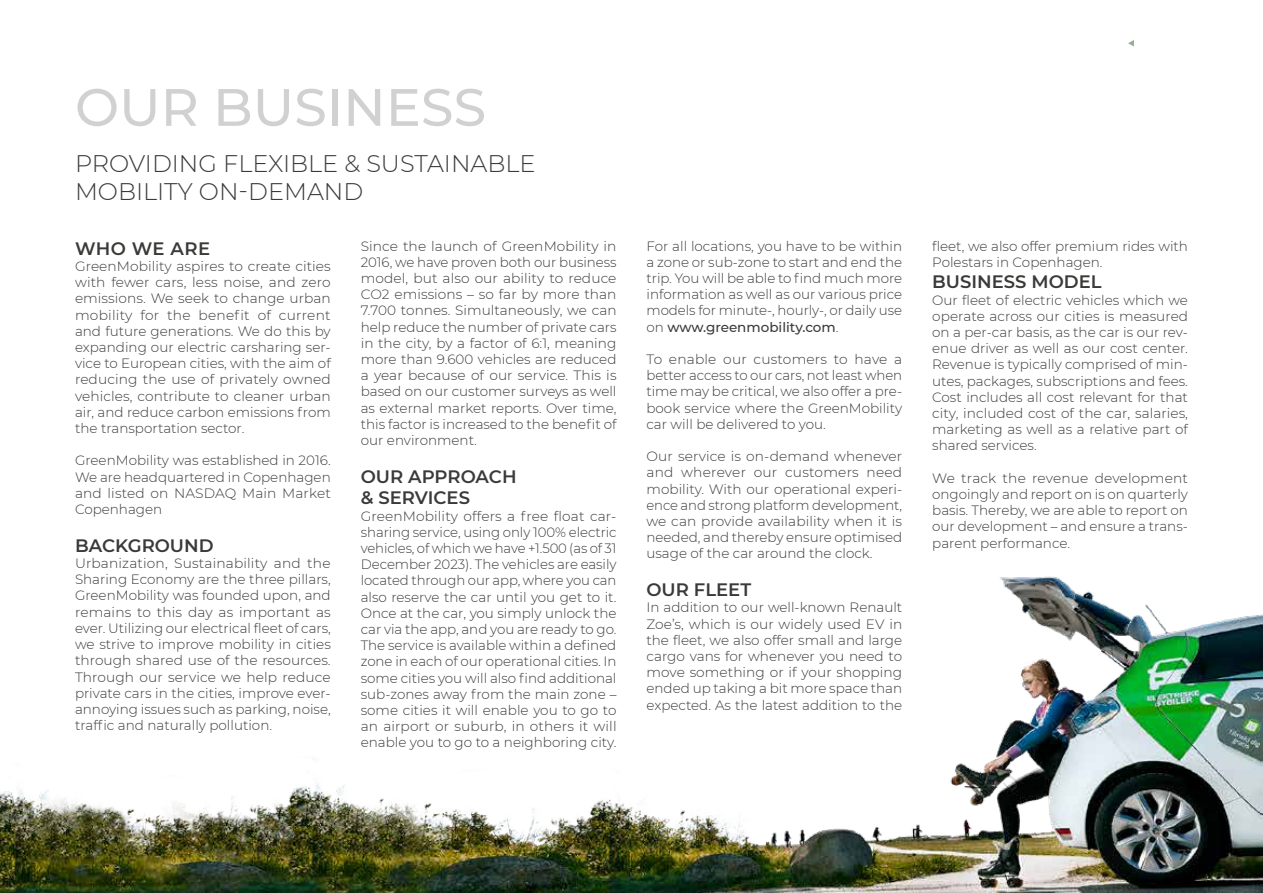
<style>
.page{position:relative;width:1263px;height:893px;background:#fff}
.page>*{position:absolute;margin:0;border:0;box-sizing:border-box;transform-origin:0 0}
.t1{font:500 52.5px "Montserrat";color:#d2d1d1}
.t2{font:300 24px/28.8px "Montserrat";color:#3a3a39}
.t3{font:600 18px/21.6px "Montserrat";color:#3a3a39}
.t4{font:500 15px "Montserrat";color:#3a3a39}
.t5{font:300 13.5px/16.2px "Montserrat";color:#3a3a39;text-align:justify}
.s1{font-weight:500}
</style>
<div class="page">
<img style="left:0;top:576px;width:1263px;height:317px">
<svg style="left:1128px;top:40px;width:6px;height:7px"></svg>
<h1 class="t1" style="left:75px;top:71px;width:413px">OUR BUSINESS</h1>
<h2 class="t2" style="left:75px;top:148px;width:462px">PROVIDING FLEXIBLE &amp; SUSTAINABLE<br>MOBILITY ON-DEMAND</h2>
<h3 class="t3" style="left:75px;top:237px;width:137px">WHO WE ARE</h3>
<p class="t5" style="left:75px;top:258px;width:257px">GreenMobility aspires to create cities with fewer cars, less noise, and zero emissions. We seek to change urban mobility for the benefit of current and future generations. We do this by expanding our electric carsharing ser&shy;vice to European cities, with the aim of reducing the use of privately owned vehicles, contribute to cleaner urban air, and reduce carbon emissions from the transportation sector.</p>
<p class="t5" style="left:75px;top:452px;width:257px">GreenMobility was established in 2016.<br>We are headquartered in Copenhagen and listed on NASDAQ Main Market Copenhagen</p>
<h3 class="t3" style="left:75px;top:534px;width:140px">BACKGROUND</h3>
<p class="t5" style="left:75px;top:555px;width:257px">Urbanization, Sustainability and the Sharing Economy are the three pillars, GreenMobility was founded upon, and remains to this day as important as ever. Utilizing our electrical fleet of cars, we strive to improve mobility in cities through shared use of the resources.<br>Through our service we help reduce private cars in the cities, improve ever&shy;annoying issues such as parking, noise, traffic and naturally pollution.</p>
<p class="t5" style="left:361px;top:237px;width:257px">Since the launch of GreenMobility in 2016, we have proven both our business model, but also our ability to reduce CO2 emissions – so far by more than 7.700 tonnes. Simultaneously, we can help reduce the number of private cars in the city, by a factor of 6:1, meaning more than 9.600 vehicles are reduced a year because of our service. This is based on our customer surveys as well as external market reports. Over time, this factor is increased to the benefit of our environment.</p>
<h3 class="t3" style="left:361px;top:465px;width:157px">OUR APPROACH &amp; SERVICES</h3>
<p class="t5" style="left:361px;top:507px;width:257px">GreenMobility offers a free float car&shy;sharing service, using only 100% electric vehicles, of which we have +1.500 (as of 31<br>December 2023). The vehicles are easily located through our app, where you can also reserve the car until you get to it.<br>Once at the car, you simply unlock the car via the app, and you are ready to go.<br>The service is available within a defined zone in each of our operational cities. In some cities you will also find additional sub-zones away from the main zone – some cities it will enable you to go to an airport or suburb, in others it will enable you to go to a neighboring city.</p>
<p class="t5" style="left:646px;top:237px;width:257px">For all locations, you have to be within a zone or sub-zone to start and end the trip. You will be able to find much more information as well as our various price models for minute-, hourly-, or daily use on <span class="s1">www.greenmobility.com</span>.</p>
<p class="t5" style="left:646px;top:351px;width:257px">To enable our customers to have a better access to our cars, not least when time may be critical, we also offer a pre&shy;book service where the GreenMobility car will be delivered to you.</p>
<p class="t5" style="left:646px;top:448px;width:257px">Our service is on-demand whenever and wherever our customers need mobility. With our operational experi&shy;ence and strong platform development, we can provide availability when it is needed, and thereby ensure optimised usage of the car around the clock.</p>
<h3 class="t3" style="left:646px;top:578px;width:106px">OUR FLEET</h3>
<p class="t5" style="left:646px;top:599px;width:257px">In addition to our well-known Renault Zoe’s, which is our widely used EV in the fleet, we also offer small and large cargo vans for whenever you need to move something or if your shopping ended up taking a bit more space than expected. As the latest addition to the</p>
<p class="t5" style="left:932px;top:237px;width:257px">fleet, we also offer premium rides with<br>Polestars in Copenhagen.</p>
<h3 class="t3" style="left:932px;top:270px;width:171px">BUSINESS MODEL</h3>
<p class="t5" style="left:932px;top:291px;width:257px">Our fleet of electric vehicles which we operate across our cities is measured on a per-car basis, as the car is our rev&shy;enue driver as well as our cost center.<br>Revenue is typically comprised of min&shy;utes, packages, subscriptions and fees.<br>Cost includes all cost relevant for that city, included cost of the car, salaries, marketing as well as a relative part of shared services.</p>
<p class="t5" style="left:932px;top:469px;width:257px">We track the revenue development ongoingly and report on is on quarterly basis. Thereby, we are able to report on our development – and ensure a trans&shy;parent performance.</p>
<p class="t4" style="left:1177px;top:844px;width:10px">7</p>
</div>
